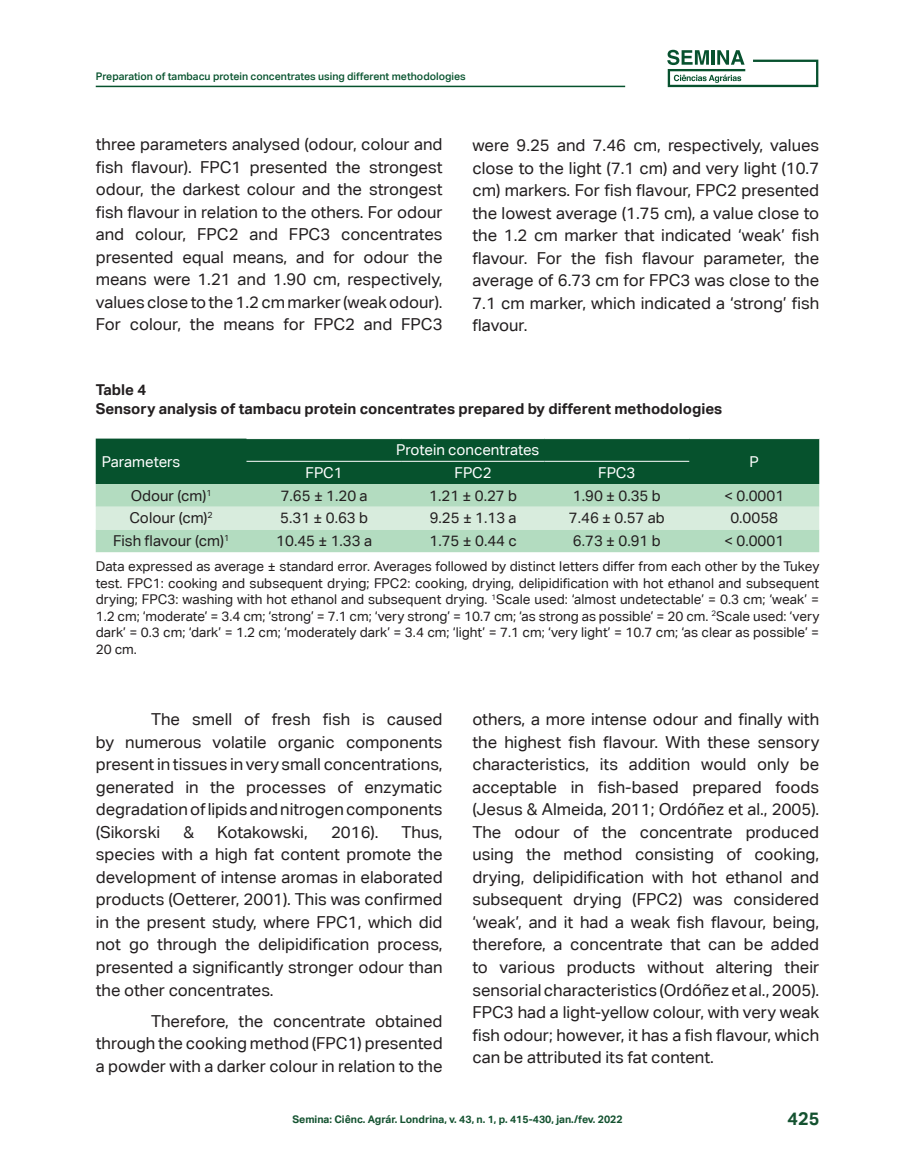
<style>
.page{position:relative;width:915px;height:1170px;background:#fff}
.page>*{position:absolute;margin:0;border:0;box-sizing:border-box;transform-origin:0 0}
.t1{font:700 18px "Aktiv Grotesk Corp";color:#145230}
.corpo_do_texto{font:16.5px/22.5px "Aktiv Grotesk Corp";color:#231f20;text-align:justify}
.texto_tabela{font:15px "Aktiv Grotesk Corp";color:#231f20}
.título_Tabela{font:700 15px "Aktiv Grotesk Corp";color:#231f20}
.texto_tabela-2{font:15px "Aktiv Grotesk Corp";color:#fff}
.legenda_de_tabela{font:13.5px/16.5px "Aktiv Grotesk Corp";color:#231f20;text-align:justify}
.t2{font:500 10.5px "Aktiv Grotesk Corp";color:#06522d}
.t3{font:700 10.5px "Aktiv Grotesk Corp";color:#145230}
</style>
<div class="page">
<svg style="left:667px;top:50px;width:151px;height:37px"></svg>
<div style="left:753px;top:64px;width:60px;height:19px;background:#fff"></div>
<hr style="left:96px;top:86px;width:529px;height:1px;background:#06522d">
<div style="left:96px;top:438px;width:723px;height:46px;background:#06522d"></div>
<div style="left:96px;top:484px;width:723px;height:68px;background:#b3dcc0"></div>
<div style="left:96px;top:506px;width:723px;height:23px;background:#d8ecdd"></div>
<hr style="left:246px;top:438px;width:156px;height:1px;background:#fff">
<hr style="left:402px;top:438px;width:142px;height:1px;background:#fff">
<hr style="left:544px;top:438px;width:145px;height:1px;background:#fff">
<hr style="left:689px;top:438px;width:130px;height:1px;background:#fff">
<hr style="left:246px;top:461px;width:156px;height:1px;background:#fff">
<hr style="left:402px;top:461px;width:142px;height:1px;background:#fff">
<hr style="left:544px;top:461px;width:145px;height:1px;background:#fff">
<p class="t2" style="left:96px;top:69px;width:371px">Preparation of tambacu protein concentrates using different methodologies</p>
<p class="corpo_do_texto" style="left:96px;top:133px;width:348px">three parameters analysed (odour, colour and fish flavour). FPC1 presented the strongest odour, the darkest colour and the strongest fish flavour in relation to the others. For odour and colour, FPC2 and FPC3 concentrates presented equal means, and for odour the means were 1.21 and 1.90 cm, respectively, values close to the 1.2 cm marker (weak odour).<br>For colour, the means for FPC2 and FPC3</p>
<p class="corpo_do_texto" style="left:472px;top:134px;width:348px">were 9.25 and 7.46 cm, respectively, values close to the light (7.1 cm) and very light (10.7 cm) markers. For fish flavour, FPC2 presented the lowest average (1.75 cm), a value close to the 1.2 cm marker that indicated ‘weak’ fish flavour. For the fish flavour parameter, the average of 6.73 cm for FPC3 was close to the 7.1 cm marker, which indicated a ‘strong’ fish flavour.</p>
<p class="título_Tabela" style="left:96px;top:380px;width:52px">Table 4</p>
<p class="título_Tabela" style="left:96px;top:399px;width:628px">Sensory analysis of tambacu protein concentrates prepared by different methodologies</p>
<p class="texto_tabela-2" style="left:102px;top:452px;width:80px">Parameters</p>
<p class="texto_tabela-2" style="left:396px;top:441px;width:145px">Protein concentrates</p>
<p class="texto_tabela-2" style="left:305px;top:464px;width:39px">FPC1</p>
<p class="texto_tabela-2" style="left:454px;top:464px;width:39px">FPC2</p>
<p class="texto_tabela-2" style="left:598px;top:464px;width:39px">FPC3</p>
<p class="texto_tabela-2" style="left:749px;top:452px;width:11px">P</p>
<p class="texto_tabela" style="left:131px;top:486px;width:82px">Odour (cm)<sup>1</sup></p>
<p class="texto_tabela" style="left:280px;top:486px;width:88px">7.65 ± 1.20 a</p>
<p class="texto_tabela" style="left:429px;top:486px;width:89px">1.21 ± 0.27 b</p>
<p class="texto_tabela" style="left:572px;top:486px;width:89px">1.90 ± 0.35 b</p>
<p class="texto_tabela" style="left:724px;top:486px;width:61px">&lt; 0.0001</p>
<p class="texto_tabela" style="left:129px;top:509px;width:85px">Colour (cm)<sup>2</sup></p>
<p class="texto_tabela" style="left:280px;top:509px;width:89px">5.31 ± 0.63 b</p>
<p class="texto_tabela" style="left:429px;top:509px;width:88px">9.25 ± 1.13 a</p>
<p class="texto_tabela" style="left:568px;top:509px;width:97px">7.46 ± 0.57 ab</p>
<p class="texto_tabela" style="left:730px;top:509px;width:49px">0.0058</p>
<p class="texto_tabela" style="left:113px;top:532px;width:118px">Fish flavour (cm)<sup>1</sup></p>
<p class="texto_tabela" style="left:276px;top:532px;width:97px">10.45 ± 1.33 a</p>
<p class="texto_tabela" style="left:429px;top:532px;width:89px">1.75 ± 0.44 c</p>
<p class="texto_tabela" style="left:572px;top:532px;width:89px">6.73 ± 0.91 b</p>
<p class="texto_tabela" style="left:724px;top:532px;width:61px">&lt; 0.0001</p>
<p class="legenda_de_tabela" style="left:96px;top:558px;width:725px">Data expressed as average ± standard error. Averages followed by distinct letters differ from each other by the Tukey test. FPC1: cooking and subsequent drying; FPC2: cooking, drying, delipidification with hot ethanol and subsequent drying; FPC3: washing with hot ethanol and subsequent drying. <sup>1</sup>Scale used: ‘almost undetectable’ = 0.3 cm; ‘weak’ = 1.2 cm; ‘moderate’ = 3.4 cm; ‘strong’ = 7.1 cm; ‘very strong’ = 10.7 cm; ‘as strong as possible’ = 20 cm. <sup>2</sup>Scale used: ‘very dark’ = 0.3 cm; ‘dark’ = 1.2 cm; ‘moderately dark’ = 3.4 cm; ‘light’ = 7.1 cm; ‘very light’ = 10.7 cm; ‘as clear as possible’ = 20 cm.</p>
<p class="corpo_do_texto" style="left:96px;top:708px;width:348px;text-indent:55px">The smell of fresh fish is caused by numerous volatile organic components present in tissues in very small concentrations, generated in the processes of enzymatic degradation of lipids and nitrogen components (Sikorski</p>
<p class="corpo_do_texto" style="left:183px;top:820px;width:12px">&amp;</p>
<p class="corpo_do_texto" style="left:217px;top:820px;width:92px">Kotakowski,</p>
<p class="corpo_do_texto" style="left:331px;top:820px;width:49px">2016).</p>
<p class="corpo_do_texto" style="left:96px;top:820px;width:348px;text-indent:305px">Thus, species with a high fat content promote the development of intense aromas in elaborated products (Oetterer, 2001). This was confirmed in the present study, where FPC1, which did not go through the delipidification process, presented a significantly stronger odour than the other concentrates.</p>
<p class="corpo_do_texto" style="left:96px;top:1009px;width:348px;text-indent:55px">Therefore, the concentrate obtained through the cooking method (FPC1) presented a powder with a darker colour in relation to the</p>
<p class="corpo_do_texto" style="left:472px;top:708px;width:348px">others, a more intense odour and finally with the highest fish flavour. With these sensory characteristics, its addition would only be acceptable in fish-based prepared foods (Jesus &amp; Almeida, 2011; Ordóñez et al., 2005).<br>The odour of the concentrate produced using the method consisting of cooking, drying, delipidification with hot ethanol and subsequent drying (FPC2) was considered ‘weak’, and it had a weak fish flavour, being, therefore, a concentrate that can be added to various products without altering their sensorial characteristics (Ordóñez et al., 2005).<br>FPC3 had a light-yellow colour, with very weak fish odour; however, it has a fish flavour, which can be attributed its fat content.</p>
<p class="t3" style="left:292px;top:1112px;width:331px">Semina: Ciênc. Agrár. Londrina, v. 43, n. 1, p. 415-430, jan./fev. 2022</p>
<p class="t1" style="left:787px;top:1107px;width:33px">425</p>
</div>
